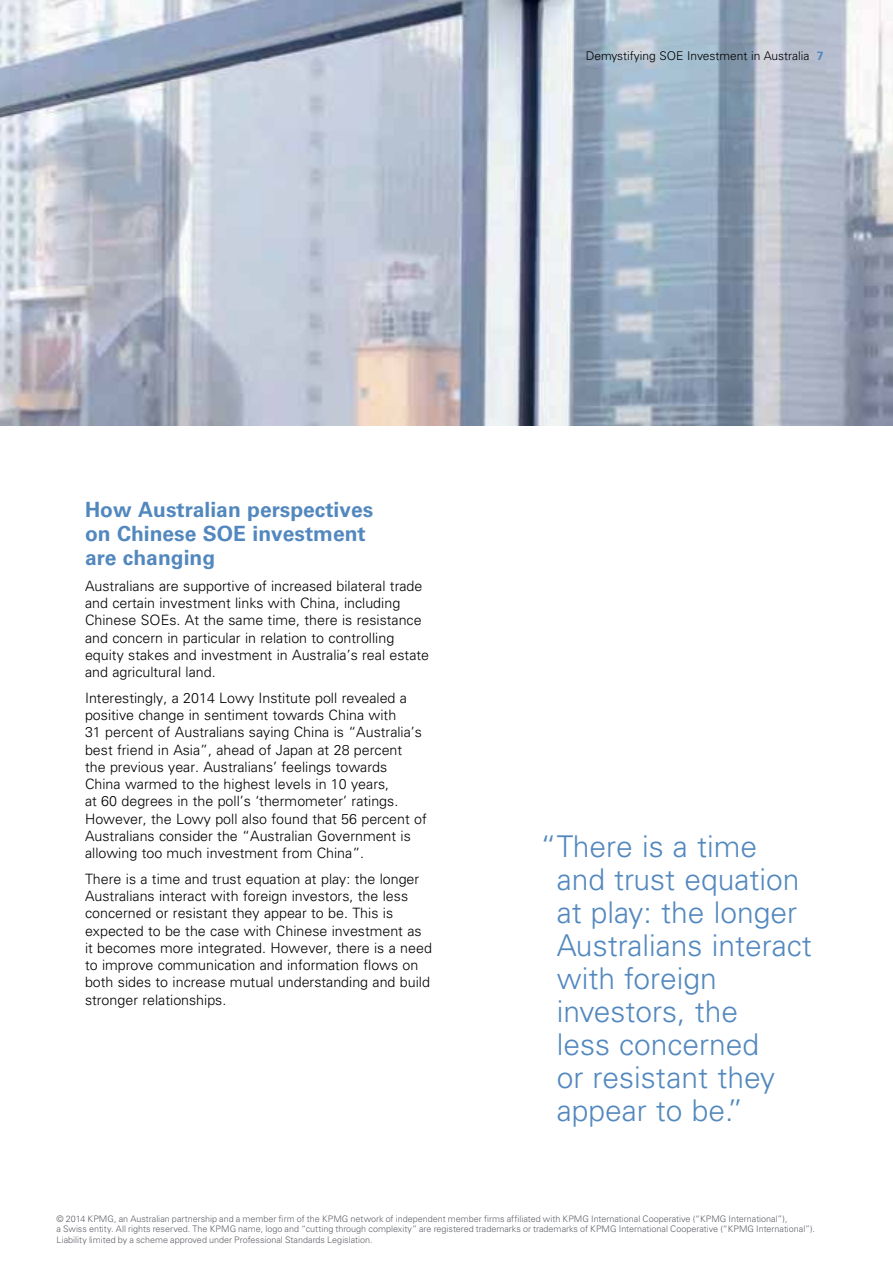
<style>
.page{position:relative;width:893px;height:1263px;background:#fff}
.page>*{position:absolute;margin:0;border:0;box-sizing:border-box;transform-origin:0 0}
.t1{font:300 30px/33px "Univers LT Std";color:#5388be}
.t2{font:700 21px/24px "Univers LT Std";color:#5388be}
.t3{font:300 14.25px/17.2px "Univers LT Std";color:#000}
.t4{font:300 12px "Univers LT Std";color:#000}
.t5{font:300 9px/10.8px "Univers LT Std";color:#5e6168}
.s1{font-weight:700;color:#5388be}
</style>
<div class="page">
<img style="left:0;top:0;width:893px;height:425px">
<p class="t4" style="left:586px;top:48px;width:239px">Demystifying SOE Investment in Australia <span class="s1">7</span></p>
<h2 class="t2" style="left:85px;top:498px;width:290px">How Australian perspectives on Chinese SOE investment are changing</h2>
<p class="t3" style="left:85px;top:577px;width:346px">Australians are supportive of increased bilateral trade and certain investment links with China, including Chinese SOEs. At the same time, there is resistance and concern in particular in relation to controlling equity stakes and investment in Australia’s real estate and agricultural land.</p>
<p class="t3" style="left:85px;top:689px;width:343px">Interestingly, a 2014 Lowy Institute poll revealed a positive change in sentiment towards China with<br>31 percent of Australians saying China is “Australia’s best friend in Asia”, ahead of Japan at 28 percent<br>the previous year. Australians’ feelings towards<br>China warmed to the highest levels in 10 years,<br>at 60 degrees in the poll’s ‘thermometer’ ratings.<br>However, the Lowy poll also found that 56 percent of Australians consider the “Australian Government is allowing too much investment from China”.</p>
<p class="t3" style="left:85px;top:870px;width:348px">There is a time and trust equation at play: the longer Australians interact with foreign investors, the less concerned or resistant they appear to be. This is expected to be the case with Chinese investment as it becomes more integrated. However, there is a need to improve communication and information flows on both sides to increase mutual understanding and build stronger relationships.</p>
<h1 class="t1" style="left:557px;top:830px;width:257px;text-indent:-17px">“There is a time and trust equation at play: the longer<br>Australians interact with foreign investors, the<br>less concerned<br>or resistant they appear to be.”</h1>
<p class="t5" style="left:56px;top:1213px;width:760px">© 2014 KPMG, an Australian partnership and a member firm of the KPMG network of independent member firms affiliated with KPMG International Cooperative (“KPMG International”),<br>a Swiss entity. All rights reserved. The KPMG name, logo and “cutting through complexity” are registered trademarks or trademarks of KPMG International Cooperative (“KPMG International”).<br>Liability limited by a scheme approved under Professional Standards Legislation.</p>
</div>
